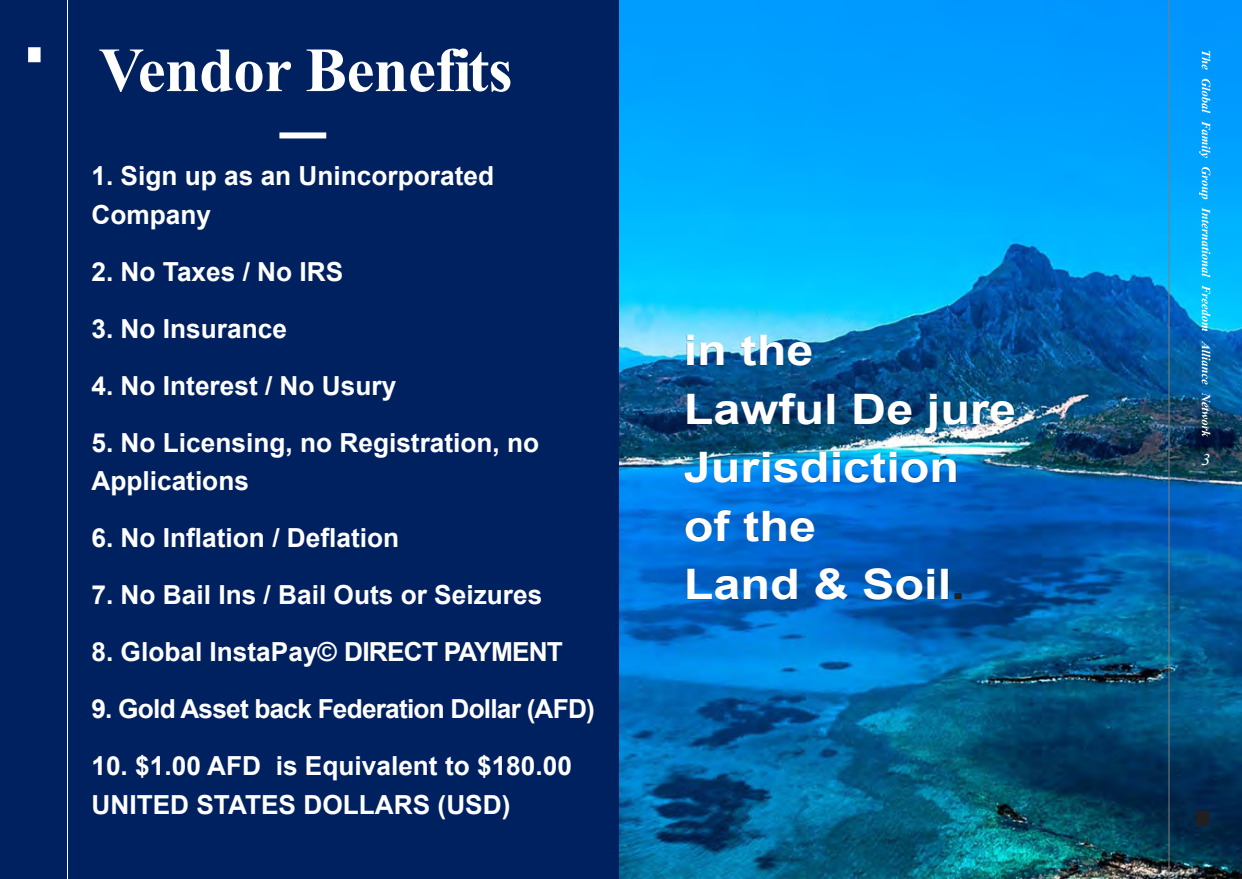
<style>
.page{position:relative;width:1242px;height:879px;background:#fff}
.page>*{position:absolute;margin:0;border:0;box-sizing:border-box;transform-origin:0 0}
.t1{font:700 42px/58.3px "Arial";color:#fff;scale:1.16 1}
.t2{font:700 26.25px/38.2px "Arial";color:#fff}
.t3{font:700 26.25px "Arial";letter-spacing:-.03em;color:#fff}
.t4{font:italic 16.2px "Times New Roman";color:#fff;scale:1.16 1}
.s1{color:#212121}
</style>
<div class="page">
<img style="left:618px;top:0;width:624px;height:878px">
<div style="left:0;top:0;width:618px;height:878px;background:#002160"></div>
<svg style="left:1202px;top:50px;width:8px;height:20px"></svg>
<svg style="left:1202px;top:79px;width:8px;height:34px"></svg>
<svg style="left:1199px;top:121px;width:11px;height:37px"></svg>
<svg style="left:1199px;top:167px;width:11px;height:32px"></svg>
<svg style="left:1202px;top:207px;width:8px;height:70px"></svg>
<svg style="left:1202px;top:285px;width:8px;height:46px"></svg>
<svg style="left:1202px;top:340px;width:8px;height:44px"></svg>
<svg style="left:1202px;top:392px;width:8px;height:45px"></svg>
<svg style="left:99px;top:49px;width:192px;height:43px"></svg>
<svg style="left:307px;top:48px;width:203px;height:44px"></svg>
<hr style="left:1169px;top:0;width:1px;height:878px;background:#807e7f">
<div style="left:1196px;top:810px;width:13px;height:15px;background:#231f20"></div>
<hr style="left:67px;top:0;width:1px;height:878px;background:#fff">
<div style="left:28px;top:47px;width:13px;height:15px;background:#fff"></div>
<img style="left:685px;top:335px;width:329px;height:264px">
<div style="left:279px;top:132px;width:47px;height:6px;background:#fff"></div>
<p class="t2" style="left:91px;top:159px;width:404px">1. Sign up as an Unincorporated<br>Company</p>
<p class="t2" style="left:91px;top:255px;width:253px">2. No Taxes / No IRS</p>
<p class="t2" style="left:91px;top:312px;width:197px">3. No Insurance</p>
<p class="t2" style="left:91px;top:369px;width:306px">4. No Interest / No Usury</p>
<p class="t2" style="left:91px;top:426px;width:449px">5. No Licensing, no Registration, no<br>Applications</p>
<p class="t2" style="left:91px;top:521px;width:309px">6. No Inflation / Deflation</p>
<p class="t2" style="left:91px;top:578px;width:452px">7. No Bail Ins / Bail Outs or Seizures</p>
<p class="t2" style="left:91px;top:635px;width:473px">8. Global InstaPay© DIRECT PAYMENT</p>
<p class="t3" style="left:91px;top:699px;width:505px">9. Gold Asset back Federation Dollar (AFD)</p>
<p class="t2" style="left:91px;top:749px;width:482px">10. $1.00 AFD is Equivalent to $180.00<br>UNITED STATES DOLLARS (USD)</p>
<h1 class="t1" style="left:684px;top:325px;width:288px">in the<br>Lawful De jure<br>Jurisdiction<br>of the<br>Land &amp; Soil<span class="s1">.</span></h1>
<p class="t4" style="left:1201px;top:453px;width:10px">3</p>
</div>
